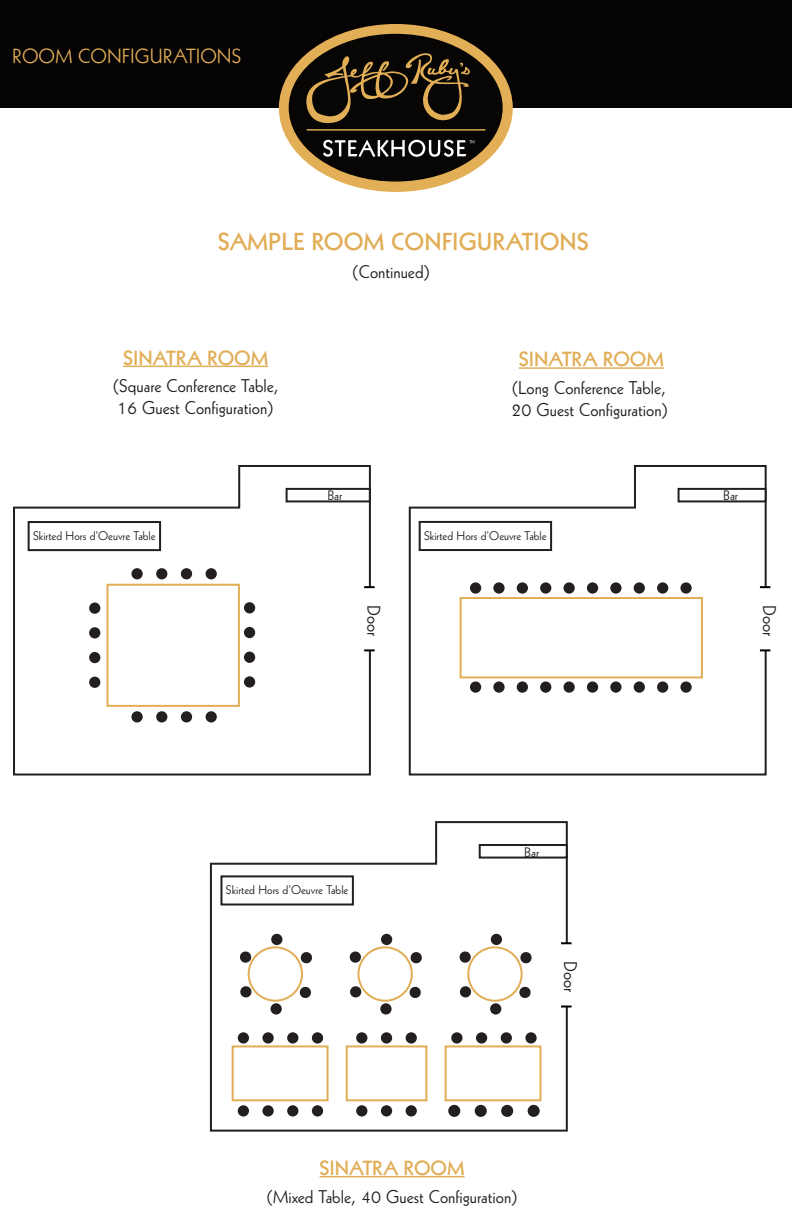
<style>
.page{position:relative;width:792px;height:1224px;background:#fff}
.page>*{position:absolute;margin:0;border:0;box-sizing:border-box;transform-origin:0 0}
.t1{font:24px "Geometric 231 BT Bold C";color:#e1ad56}
.t2{font:20px "Geometric 231 BT Bold C";color:#e1ad56}
.t3{font:20px "Geometric 231 BT Roman C";color:#e1ad56}
.t4{font:18px/21.6px "Geometric 231 BT Roman C";color:#231f20}
.t5{font:13.4px "Geometric 231 BT Roman C";color:#231f20}
.t6{font:12.2px "Geometric 231 BT Roman C";color:#231f20}
</style>
<div class="page">
<div style="left:0;top:0;width:792px;height:108px;background:#050303"></div>
<hr style="left:320px;top:1176px;width:145px;height:1px;background:#e1ad56">
<hr style="left:123px;top:366px;width:145px;height:1px;background:#e1ad56">
<svg style="left:13px;top:465px;width:359px;height:311px"></svg>
<div style="left:286px;top:488px;width:85px;height:14px;background:#fff;border:2px solid #231f20"></div>
<div style="left:106px;top:584px;width:134px;height:123px;border:2px solid #e1ad56"></div>
<div style="left:364px;top:588px;width:11px;height:63px;background:#fff"></div>
<svg style="left:364px;top:586px;width:11px;height:2px"></svg>
<svg style="left:364px;top:649px;width:11px;height:2px"></svg>
<div style="left:28px;top:521px;width:133px;height:30px;background:#fff;border:2px solid #231f20"></div>
<div style="left:131px;top:711px;width:12px;height:11px;background:#231f20;border-radius:50%"></div>
<div style="left:156px;top:711px;width:11px;height:11px;background:#231f20;border-radius:50%"></div>
<div style="left:181px;top:711px;width:11px;height:11px;background:#231f20;border-radius:50%"></div>
<div style="left:206px;top:711px;width:11px;height:11px;background:#231f20;border-radius:50%"></div>
<div style="left:206px;top:568px;width:11px;height:11px;background:#231f20;border-radius:50%"></div>
<div style="left:181px;top:568px;width:11px;height:11px;background:#231f20;border-radius:50%"></div>
<div style="left:156px;top:568px;width:11px;height:11px;background:#231f20;border-radius:50%"></div>
<div style="left:131px;top:568px;width:12px;height:11px;background:#231f20;border-radius:50%"></div>
<div style="left:244px;top:602px;width:11px;height:11px;background:#231f20;border-radius:50%"></div>
<div style="left:244px;top:627px;width:11px;height:11px;background:#231f20;border-radius:50%"></div>
<div style="left:244px;top:652px;width:11px;height:11px;background:#231f20;border-radius:50%"></div>
<div style="left:244px;top:676px;width:11px;height:12px;background:#231f20;border-radius:50%"></div>
<div style="left:89px;top:603px;width:11px;height:11px;background:#231f20;border-radius:50%"></div>
<div style="left:89px;top:627px;width:11px;height:11px;background:#231f20;border-radius:50%"></div>
<div style="left:89px;top:652px;width:11px;height:11px;background:#231f20;border-radius:50%"></div>
<div style="left:89px;top:677px;width:11px;height:11px;background:#231f20;border-radius:50%"></div>
<hr style="left:519px;top:367px;width:145px;height:2px;background:#e1ad56">
<svg style="left:408px;top:465px;width:360px;height:311px"></svg>
<div style="left:678px;top:488px;width:89px;height:14px;background:#fff;border:2px solid #231f20"></div>
<div style="left:460px;top:597px;width:243px;height:81px;border:2px solid #e1ad56"></div>
<div style="left:760px;top:588px;width:10px;height:63px;background:#fff"></div>
<svg style="left:760px;top:586px;width:10px;height:2px"></svg>
<svg style="left:760px;top:649px;width:10px;height:2px"></svg>
<div style="left:470px;top:681px;width:11px;height:12px;background:#231f20;border-radius:50%"></div>
<div style="left:493px;top:681px;width:12px;height:12px;background:#231f20;border-radius:50%"></div>
<div style="left:517px;top:681px;width:11px;height:12px;background:#231f20;border-radius:50%"></div>
<div style="left:540px;top:681px;width:11px;height:12px;background:#231f20;border-radius:50%"></div>
<div style="left:564px;top:681px;width:11px;height:12px;background:#231f20;border-radius:50%"></div>
<div style="left:587px;top:681px;width:11px;height:12px;background:#231f20;border-radius:50%"></div>
<div style="left:610px;top:681px;width:12px;height:12px;background:#231f20;border-radius:50%"></div>
<div style="left:657px;top:681px;width:11px;height:12px;background:#231f20;border-radius:50%"></div>
<div style="left:634px;top:681px;width:11px;height:12px;background:#231f20;border-radius:50%"></div>
<div style="left:680px;top:681px;width:12px;height:12px;background:#231f20;border-radius:50%"></div>
<div style="left:470px;top:582px;width:11px;height:12px;background:#231f20;border-radius:50%"></div>
<div style="left:493px;top:582px;width:12px;height:12px;background:#231f20;border-radius:50%"></div>
<div style="left:517px;top:582px;width:11px;height:12px;background:#231f20;border-radius:50%"></div>
<div style="left:540px;top:582px;width:11px;height:12px;background:#231f20;border-radius:50%"></div>
<div style="left:564px;top:582px;width:11px;height:12px;background:#231f20;border-radius:50%"></div>
<div style="left:587px;top:582px;width:11px;height:12px;background:#231f20;border-radius:50%"></div>
<div style="left:610px;top:582px;width:12px;height:12px;background:#231f20;border-radius:50%"></div>
<div style="left:657px;top:582px;width:11px;height:12px;background:#231f20;border-radius:50%"></div>
<div style="left:634px;top:582px;width:11px;height:12px;background:#231f20;border-radius:50%"></div>
<div style="left:680px;top:582px;width:12px;height:12px;background:#231f20;border-radius:50%"></div>
<svg style="left:209px;top:821px;width:359px;height:311px"></svg>
<div style="left:479px;top:844px;width:89px;height:15px;background:#fff;border:2px solid #231f20"></div>
<div style="left:561px;top:944px;width:11px;height:63px;background:#fff"></div>
<svg style="left:561px;top:942px;width:11px;height:2px"></svg>
<svg style="left:561px;top:1006px;width:11px;height:2px"></svg>
<div style="left:232px;top:1045px;width:97px;height:56px;border:2px solid #e1ad56"></div>
<div style="left:346px;top:1045px;width:81px;height:56px;border:2px solid #e1ad56"></div>
<div style="left:445px;top:1045px;width:96px;height:56px;border:2px solid #e1ad56"></div>
<div style="left:238px;top:1105px;width:11px;height:12px;background:#231f20;border-radius:50%"></div>
<div style="left:262px;top:1105px;width:12px;height:12px;background:#231f20;border-radius:50%"></div>
<div style="left:287px;top:1105px;width:11px;height:12px;background:#231f20;border-radius:50%"></div>
<div style="left:312px;top:1105px;width:11px;height:12px;background:#231f20;border-radius:50%"></div>
<div style="left:238px;top:1032px;width:11px;height:12px;background:#231f20;border-radius:50%"></div>
<div style="left:262px;top:1032px;width:12px;height:12px;background:#231f20;border-radius:50%"></div>
<div style="left:287px;top:1032px;width:11px;height:12px;background:#231f20;border-radius:50%"></div>
<div style="left:312px;top:1032px;width:11px;height:12px;background:#231f20;border-radius:50%"></div>
<div style="left:448px;top:1105px;width:12px;height:12px;background:#231f20;border-radius:50%"></div>
<div style="left:475px;top:1105px;width:12px;height:12px;background:#231f20;border-radius:50%"></div>
<div style="left:501px;top:1105px;width:12px;height:12px;background:#231f20;border-radius:50%"></div>
<div style="left:528px;top:1105px;width:12px;height:12px;background:#231f20;border-radius:50%"></div>
<div style="left:451px;top:1032px;width:12px;height:12px;background:#231f20;border-radius:50%"></div>
<div style="left:476px;top:1032px;width:11px;height:12px;background:#231f20;border-radius:50%"></div>
<div style="left:501px;top:1032px;width:11px;height:12px;background:#231f20;border-radius:50%"></div>
<div style="left:525px;top:1032px;width:12px;height:12px;background:#231f20;border-radius:50%"></div>
<div style="left:356px;top:1105px;width:11px;height:12px;background:#231f20;border-radius:50%"></div>
<div style="left:381px;top:1105px;width:11px;height:12px;background:#231f20;border-radius:50%"></div>
<div style="left:406px;top:1105px;width:11px;height:12px;background:#231f20;border-radius:50%"></div>
<div style="left:356px;top:1032px;width:11px;height:12px;background:#231f20;border-radius:50%"></div>
<div style="left:381px;top:1032px;width:11px;height:12px;background:#231f20;border-radius:50%"></div>
<div style="left:406px;top:1032px;width:11px;height:12px;background:#231f20;border-radius:50%"></div>
<div style="left:248px;top:946px;width:55px;height:56px;border:2px solid #e1ad56;border-radius:50%"></div>
<div style="left:271px;top:934px;width:11px;height:11px;background:#231f20;border-radius:50%"></div>
<div style="left:271px;top:1003px;width:11px;height:12px;background:#231f20;border-radius:50%"></div>
<svg style="left:300px;top:951px;width:13px;height:13px"></svg>
<svg style="left:239px;top:985px;width:13px;height:13px"></svg>
<svg style="left:299px;top:986px;width:13px;height:13px"></svg>
<svg style="left:239px;top:951px;width:13px;height:13px"></svg>
<div style="left:467px;top:946px;width:56px;height:56px;border:2px solid #e1ad56;border-radius:50%"></div>
<div style="left:491px;top:934px;width:11px;height:11px;background:#231f20;border-radius:50%"></div>
<div style="left:490px;top:1003px;width:11px;height:12px;background:#231f20;border-radius:50%"></div>
<svg style="left:520px;top:951px;width:12px;height:13px"></svg>
<svg style="left:459px;top:985px;width:13px;height:13px"></svg>
<svg style="left:519px;top:986px;width:12px;height:13px"></svg>
<svg style="left:459px;top:951px;width:13px;height:13px"></svg>
<div style="left:357px;top:946px;width:56px;height:56px;border:2px solid #e1ad56;border-radius:50%"></div>
<div style="left:381px;top:934px;width:11px;height:11px;background:#231f20;border-radius:50%"></div>
<div style="left:380px;top:1003px;width:12px;height:12px;background:#231f20;border-radius:50%"></div>
<svg style="left:410px;top:951px;width:13px;height:13px"></svg>
<svg style="left:349px;top:985px;width:13px;height:13px"></svg>
<svg style="left:409px;top:986px;width:13px;height:13px"></svg>
<svg style="left:349px;top:951px;width:13px;height:13px"></svg>
<div style="left:220px;top:875px;width:134px;height:31px;background:#fff;border:2px solid #231f20"></div>
<div style="left:279px;top:24px;width:234px;height:168px;background:#e3af56;border-radius:50%"></div>
<svg style="left:289px;top:34px;width:214px;height:148px"></svg>
<p class="t3" style="left:12px;top:43px;width:230px">ROOM CONFIGURATIONS</p>
<h1 class="t1" style="left:218px;top:226px;width:372px">SAMPLE ROOM CONFIGURATIONS</h1>
<p class="t2" style="left:123px;top:344px;width:146px">SINATRA ROOM</p>
<p class="t4" style="left:112px;top:375px;width:168px">(Square Conference Table,<br>16 Guest Configuration)</p>
<p class="t4" style="left:352px;top:260px;width:80px">(Continued)</p>
<p class="t5" style="left:327px;top:487px;width:16px">Bar</p>
<p class="t2" style="left:519px;top:346px;width:146px">SINATRA ROOM</p>
<p class="t4" style="left:511px;top:376px;width:159px">(Long Conference Table,<br>20 Guest Configuration)</p>
<p class="t6" style="left:33px;top:528px;width:124px">Skirted Hors d’Oeuvre Table</p>
<p class="t6" style="left:424px;top:528px;width:124px">Skirted Hors d’Oeuvre Table</p>
<p class="t4" style="left:385px;top:605px;width:33px;rotate:90deg">Door</p>
<p class="t5" style="left:723px;top:487px;width:16px">Bar</p>
<p class="t4" style="left:781px;top:605px;width:33px;rotate:90deg">Door</p>
<p class="t6" style="left:226px;top:882px;width:124px">Skirted Hors d’Oeuvre Table</p>
<p class="t5" style="left:524px;top:843px;width:16px">Bar</p>
<p class="t4" style="left:582px;top:961px;width:33px;rotate:90deg">Door</p>
<p class="t2" style="left:320px;top:1155px;width:146px">SINATRA ROOM</p>
<p class="t4" style="left:266px;top:1185px;width:254px">(Mixed Table, 40 Guest Configuration)</p>
</div>
